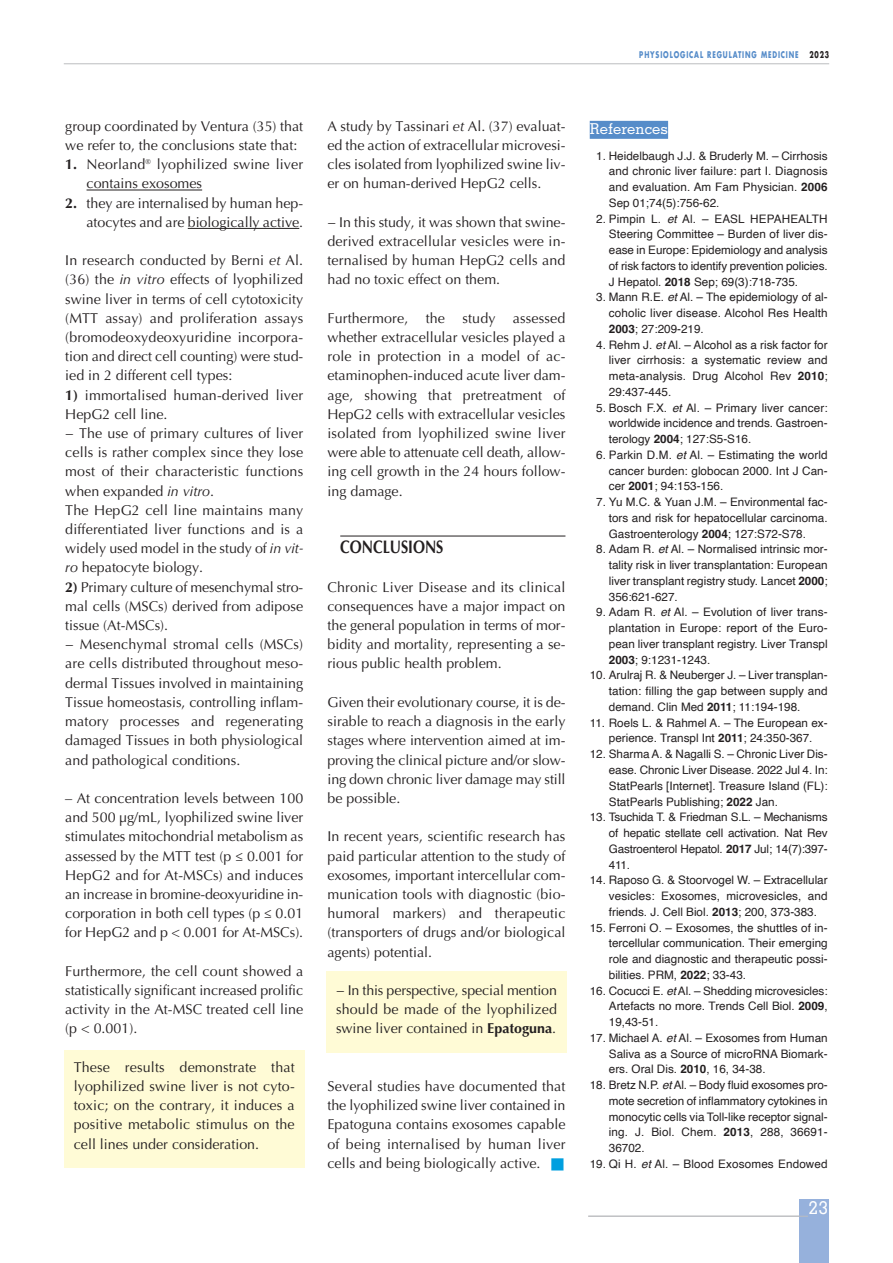
<style>
.page{position:relative;width:893px;height:1263px;background:#fff}
.page>*{position:absolute;margin:0;border:0;box-sizing:border-box;transform-origin:0 0}
.t1{font:700 18px "Optima LT Std";color:#231f20;scale:.8 1}
.t2{font:500 18px "Memphis";color:#fff}
.t3{font:500 15px "Memphis";color:#fff}
.t4{font:14.25px/19.2px "Optima LT Std";color:#231f20;text-align:justify}
.t5{font:11.7px/15.8px "Helvetica";color:#231f20;text-align:justify}
.t6{font:700 9px "Futura LT";letter-spacing:.135em;color:#568cc9;scale:.7 1}
.s1{color:#231f20}
.s2{font-weight:700}
.s3{font-style:italic}
.s4{font-family:"European Pi Three";font-size:13.5px;color:#009fdf}
</style>
<div class="page">
<div style="left:799px;top:1199px;width:30px;height:64px;background:#96b1dc"></div>
<hr style="left:64px;top:64px;width:765px;height:1px;background:#bcbdc0">
<hr style="left:588px;top:1216px;width:220px;height:1px;background:#bcbdc0">
<div style="left:64px;top:1050px;width:241px;height:117px;background:#fffbd6"></div>
<div style="left:326px;top:971px;width:241px;height:81px;background:#fffbd6"></div>
<div style="left:590px;top:121px;width:78px;height:18px;background:#568cc9"></div>
<hr style="left:87px;top:190px;width:115px;height:1px;background:#231f20">
<hr style="left:188px;top:228px;width:111px;height:1px;background:#231f20">
<hr style="left:340px;top:536px;width:225px;height:1px;background:#231f20">
<p class="t6" style="left:639px;top:49px;width:273px">PHYSIOLOGICAL REGULATING MEDICINE <span class="s1">2023</span></p>
<p class="t4" style="left:65px;top:118px;width:239px">group coordinated by Ventura (35) that we refer to, the conclusions state that:</p>
<p class="t4" style="left:87px;top:156px;width:218px;text-indent:-21px"><span class="s2">1.</span> Neorland<sup>®</sup> lyophilized swine liver contains exosomes</p>
<p class="t4" style="left:65px;top:195px;width:239px;text-align:right"><span class="s2">2.</span> they are internalised by human hep&shy;atocytes and are biologically active.</p>
<p class="t4" style="left:65px;top:252px;width:239px">In research conducted by Berni <span class="s3">et</span> Al. (36) the <span class="s3">in vitro</span> effects of lyophilized swine liver in terms of cell cytotoxicity (MTT assay) and proliferation assays (bromodeoxydeoxyuridine incorpora&shy;tion and direct cell counting) were stud&shy;ied in 2 different cell types:</p>
<p class="t4" style="left:65px;top:387px;width:239px"><span class="s2">1)</span> immortalised human-derived liver<br>HepG2 cell line.</p>
<p class="t4" style="left:65px;top:425px;width:239px">− The use of primary cultures of liver cells is rather complex since they lose most of their characteristic functions when expanded <span class="s3">in vitro</span>.</p>
<p class="t4" style="left:65px;top:502px;width:239px">The HepG2 cell line maintains many differentiated liver functions and is a widely used model in the study of <span class="s3">in vit&shy;ro</span> hepatocyte biology.</p>
<p class="t4" style="left:65px;top:579px;width:239px"><span class="s2">2)</span> Primary culture of mesenchymal stro&shy;mal cells (MSCs) derived from adipose tissue (At-MSCs).</p>
<p class="t4" style="left:65px;top:636px;width:239px">− Mesenchymal stromal cells (MSCs) are cells distributed throughout meso&shy;dermal Tissues involved in maintaining Tissue homeostasis, controlling inflam&shy;matory processes and regenerating damaged Tissues in both physiological and pathological conditions.</p>
<p class="t4" style="left:65px;top:790px;width:239px">– At concentration levels between 100 and 500 μg/mL, lyophilized swine liver stimulates mitochondrial metabolism as assessed by the MTT test (p ≤ 0.001 for HepG2 and for At-MSCs) and induces an increase in bromine-deoxyuridine in&shy;corporation in both cell types (p ≤ 0.01 for HepG2 and p &lt; 0.001 for At-MSCs).</p>
<p class="t4" style="left:65px;top:963px;width:239px">Furthermore, the cell count showed a statistically significant increased prolific activity in the At-MSC treated cell line (p &lt; 0.001).</p>
<p class="t4" style="left:74px;top:1059px;width:222px">These results demonstrate that lyophilized swine liver is not cyto&shy;toxic; on the contrary, it induces a positive metabolic stimulus on the cell lines under consideration.</p>
<p class="t4" style="left:327px;top:118px;width:239px">A study by Tassinari <span class="s3">et</span> Al. (37) evaluat&shy;ed the action of extracellular microvesi&shy;cles isolated from lyophilized swine liv&shy;er on human-derived HepG2 cells.</p>
<p class="t4" style="left:327px;top:214px;width:239px">− In this study, it was shown that swine&shy;derived extracellular vesicles were in&shy;ternalised by human HepG2 cells and had no toxic effect on them.</p>
<p class="t4" style="left:327px;top:310px;width:239px">Furthermore, the study assessed whether extracellular vesicles played a role in protection in a model of ac&shy;etaminophen-induced acute liver dam&shy;age, showing that pretreatment of HepG2 cells with extracellular vesicles isolated from lyophilized swine liver were able to attenuate cell death, allow&shy;ing cell growth in the 24 hours follow&shy;ing damage.</p>
<p class="t1" style="left:340px;top:540px;width:131px">CONCLUSIONS</p>
<p class="t4" style="left:327px;top:579px;width:239px">Chronic Liver Disease and its clinical consequences have a major impact on the general population in terms of mor&shy;bidity and mortality, representing a se&shy;rious public health problem.</p>
<p class="t4" style="left:327px;top:694px;width:239px">Given their evolutionary course, it is de&shy;sirable to reach a diagnosis in the early stages where intervention aimed at im&shy;proving the clinical picture and/or slow&shy;ing down chronic liver damage may still be possible.</p>
<p class="t4" style="left:327px;top:828px;width:239px">In recent years, scientific research has paid particular attention to the study of exosomes, important intercellular com&shy;munication tools with diagnostic (bio&shy;humoral markers) and therapeutic (transporters of drugs and/or biological agents) potential.</p>
<p class="t4" style="left:336px;top:982px;width:222px">− In this perspective, special mention should be made of the lyophilized swine liver contained in <span class="s2">Epatoguna</span>.</p>
<p class="t4" style="left:327px;top:1078px;width:239px">Several studies have documented that the lyophilized swine liver contained in Epatoguna contains exosomes capable of being internalised by human liver cells and being biologically active. <span class="s4">-</span></p>
<p class="t3" style="left:590px;top:123px;width:80px">References</p>
<p class="t5" style="left:609px;top:149px;width:220px;text-indent:-13px">1. Heidelbaugh J.J. &amp; Bruderly M. – Cirrhosis and chronic liver failure: part I. Diagnosis and evaluation. Am Fam Physician. <span class="s2">2006<br></span>Sep 01;74(5):756-62.</p>
<p class="t5" style="left:609px;top:212px;width:220px;text-indent:-13px">2. Pimpin L. <span class="s3">et</span> Al. – EASL HEPAHEALTH Steering Committee – Burden of liver dis&shy;ease in Europe: Epidemiology and analysis of risk factors to identify prevention policies.<br>J Hepatol. <span class="s2">2018</span> Sep; 69(3):718-735.</p>
<p class="t5" style="left:609px;top:290px;width:220px;text-indent:-13px">3. Mann R.E. <span class="s3">et</span> Al. – The epidemiology of al&shy;coholic liver disease. Alcohol Res Health <span class="s2">2003</span>; 27:209-219.</p>
<p class="t5" style="left:609px;top:338px;width:220px;text-indent:-13px">4. Rehm J. <span class="s3">et</span> Al. – Alcohol as a risk factor for liver cirrhosis: a systematic review and meta-analysis. Drug Alcohol Rev <span class="s2">2010</span>; 29:437-445.</p>
<p class="t5" style="left:609px;top:401px;width:220px;text-indent:-13px">5. Bosch F.X. <span class="s3">et</span> Al. – Primary liver cancer: worldwide incidence and trends. Gastroen&shy;terology <span class="s2">2004</span>; 127:S5-S16.</p>
<p class="t5" style="left:609px;top:448px;width:220px;text-indent:-13px">6. Parkin D.M. <span class="s3">et</span> Al. – Estimating the world cancer burden: globocan 2000. Int J Can&shy;cer <span class="s2">2001</span>; 94:153-156.</p>
<p class="t5" style="left:609px;top:495px;width:220px;text-indent:-13px">7. Yu M.C. &amp; Yuan J.M. – Environmental fac&shy;tors and risk for hepatocellular carcinoma.<br>Gastroenterology <span class="s2">2004</span>; 127:S72-S78.</p>
<p class="t5" style="left:609px;top:542px;width:220px;text-indent:-13px">8. Adam R. <span class="s3">et</span> Al. – Normalised intrinsic mor&shy;tality risk in liver transplantation: European liver transplant registry study. Lancet <span class="s2">2000</span>; 356:621-627.</p>
<p class="t5" style="left:609px;top:605px;width:220px;text-indent:-13px">9. Adam R. <span class="s3">et</span> Al. – Evolution of liver trans&shy;plantation in Europe: report of the Euro&shy;pean liver transplant registry. Liver Transpl <span class="s2">2003</span>; 9:1231-1243.</p>
<p class="t5" style="left:609px;top:668px;width:220px;text-indent:-19px">10. Arulraj R. &amp; Neuberger J. – Liver transplan&shy;tation: filling the gap between supply and demand. Clin Med <span class="s2">2011</span>; 11:194-198.</p>
<p class="t5" style="left:590px;top:716px;width:239px;text-align:center">11. Roels L. &amp; Rahmel A. – The European ex&shy;perience. Transpl Int <span class="s2">2011</span>; 24:350-367.</p>
<p class="t5" style="left:609px;top:747px;width:220px;text-indent:-19px">12. Sharma A. &amp; Nagalli S. – Chronic Liver Dis&shy;ease. Chronic Liver Disease. 2022 Jul 4. In:<br>StatPearls [Internet]. Treasure Island (FL):<br>StatPearls Publishing; <span class="s2">2022</span> Jan.</p>
<p class="t5" style="left:609px;top:810px;width:220px;text-indent:-19px">13. Tsuchida T. &amp; Friedman S.L. – Mechanisms of hepatic stellate cell activation. Nat Rev Gastroenterol Hepatol. <span class="s2">2017</span> Jul; 14(7):397- 411.</p>
<p class="t5" style="left:609px;top:873px;width:220px;text-indent:-19px">14. Raposo G. &amp; Stoorvogel W. – Extracellular vesicles: Exosomes, microvesicles, and friends. J. Cell Biol. <span class="s2">2013</span>; 200, 373-383.</p>
<p class="t5" style="left:609px;top:920px;width:220px;text-indent:-19px">15. Ferroni O. – Exosomes, the shuttles of in&shy;tercellular communication. Their emerging role and diagnostic and therapeutic possi&shy;bilities. PRM, <span class="s2">2022</span>; 33-43.</p>
<p class="t5" style="left:609px;top:983px;width:220px;text-indent:-19px">16. Cocucci E. <span class="s3">et</span> Al. – Shedding microvesicles:<br>Artefacts no more. Trends Cell Biol. <span class="s2">2009</span>, 19,43-51.</p>
<p class="t5" style="left:609px;top:1031px;width:220px;text-indent:-19px">17. Michael A. <span class="s3">et</span> Al. – Exosomes from Human Saliva as a Source of microRNA Biomark&shy;ers. Oral Dis. <span class="s2">2010</span>, 16, 34-38.</p>
<p class="t5" style="left:609px;top:1078px;width:220px;text-indent:-19px">18. Bretz N.P. <span class="s3">et</span> Al. – Body fluid exosomes pro&shy;mote secretion of inflammatory cytokines in monocytic cells via Toll-like receptor signal&shy;ing. J. Biol. Chem. <span class="s2">2013</span>, 288, 36691- 36702.</p>
<p class="t5" style="left:590px;top:1157px;width:239px">19. Qi H. <span class="s3">et</span> Al. – Blood Exosomes Endowed</p>
<p class="t2" style="left:809px;top:1201px;width:20px">23</p>
</div>
